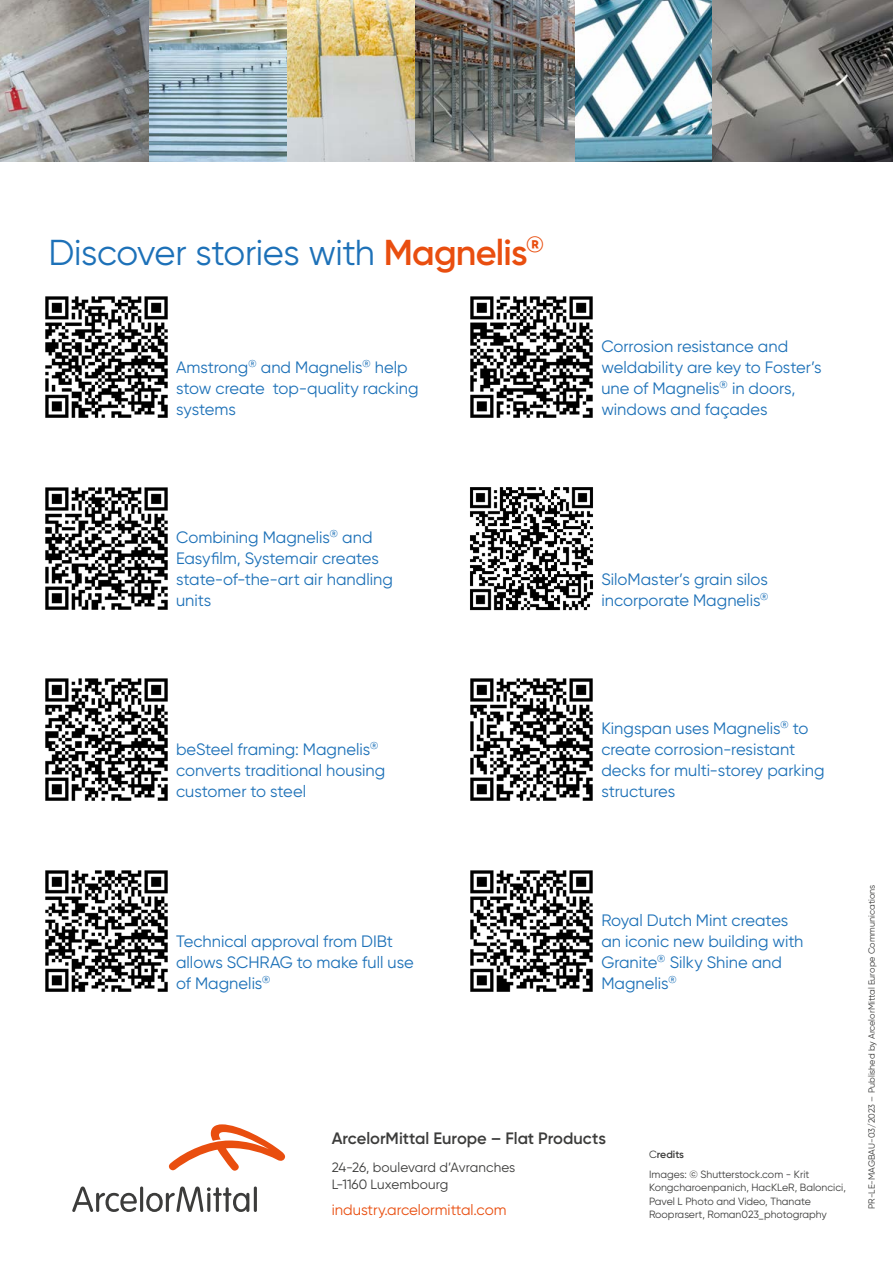
<style>
.page{position:relative;width:893px;height:1263px;background:#fff}
.page>*{position:absolute;margin:0;border:0;box-sizing:border-box;transform-origin:0 0}
.t1{font:36px "Gilro";letter-spacing:-.015em;color:#1d71b8}
.t2{font:16.5px/21px "Gilro";color:#1d71b8}
.t3{font:600 16.5px "Gilro";color:#3c3c3b}
.t4{font:15px "Gilro";color:#e94e0f}
.t5{font:13.5px/17.2px "Gilro";letter-spacing:.005em;color:#3c3c3b}
.t6{font:10.5px/13.5px "Gilro";color:#3c3c3b}
.t7{font:9px "Gilro";color:#3c3c3b}
.s1{font-weight:600;color:#e94e0f}
.s2{font-weight:600}
</style>
<div class="page">
<svg style="left:169px;top:1124px;width:116px;height:47px"></svg>
<svg style="left:72px;top:1186px;width:65px;height:26px"></svg>
<hr style="left:140px;top:1186px;width:3px;height:26px;background:#3c3c3b;border-radius:2px">
<svg style="left:146px;top:1186px;width:103px;height:26px"></svg>
<hr style="left:254px;top:1186px;width:3px;height:26px;background:#3c3c3b;border-radius:2px">
<img style="left:0;top:0;width:893px;height:162px">
<img style="left:45px;top:296px;width:123px;height:122px">
<img style="left:470px;top:296px;width:123px;height:122px">
<img style="left:45px;top:487px;width:123px;height:123px">
<img style="left:470px;top:487px;width:123px;height:124px">
<img style="left:45px;top:678px;width:123px;height:123px">
<img style="left:470px;top:678px;width:123px;height:123px">
<img style="left:45px;top:870px;width:123px;height:122px">
<img style="left:470px;top:870px;width:123px;height:122px">
<h1 class="t1" style="left:49px;top:230px;width:498px">Discover stories with <span class="s1">Magnelis®</span></h1>
<p class="t2" style="left:176px;top:356px;width:244px">Amstrong® and Magnelis® help stow create top-quality racking systems</p>
<p class="t2" style="left:176px;top:526px;width:218px">Combining Magnelis® and<br>Easyfilm, Systemair creates state-of-the-art air handling units</p>
<p class="t2" style="left:601px;top:335px;width:222px">Corrosion resistance and weldability are key to Foster’s une of Magnelis® in doors, windows and façades</p>
<p class="t2" style="left:601px;top:568px;width:169px">SiloMaster’s grain silos incorporate Magnelis®</p>
<p class="t2" style="left:176px;top:739px;width:211px">beSteel framing: Magnelis® converts traditional housing customer to steel</p>
<p class="t2" style="left:601px;top:718px;width:225px">Kingspan uses Magnelis® to create corrosion-resistant decks for multi-storey parking structures</p>
<p class="t2" style="left:176px;top:930px;width:239px">Technical approval from DIBt allows SCHRAG to make full use of Magnelis®</p>
<p class="t2" style="left:601px;top:909px;width:204px">Royal Dutch Mint creates an iconic new building with<br>Granite® Silky Shine and<br>Magnelis®</p>
<p class="t3" style="left:332px;top:1128px;width:276px">ArcelorMittal Europe – Flat Products</p>
<p class="t5" style="left:332px;top:1158px;width:185px">24-26, boulevard d’Avranches<br>L-1160 Luxembourg</p>
<p class="t4" style="left:332px;top:1201px;width:176px">industry.arcelormittal.com</p>
<p class="t6" style="left:649px;top:1145px;width:162px;line-height:19.5px">C<span class="s2">redits<br></span>Images: © Shutterstock.com - Krit</p>
<p class="t6" style="left:649px;top:1181px;width:198px">Kongcharoenpanich, HacKLeR, Baloncici,<br>Pavel L Photo and Video, Thanate<br>Rooprasert, Roman023_photography</p>
<p class="t7" style="left:866px;top:1209px;width:326px;rotate:-90deg">PR-LE-MAGBAU-03/2023 – Published by ArcelorMittal Europe Communications</p>
</div>
